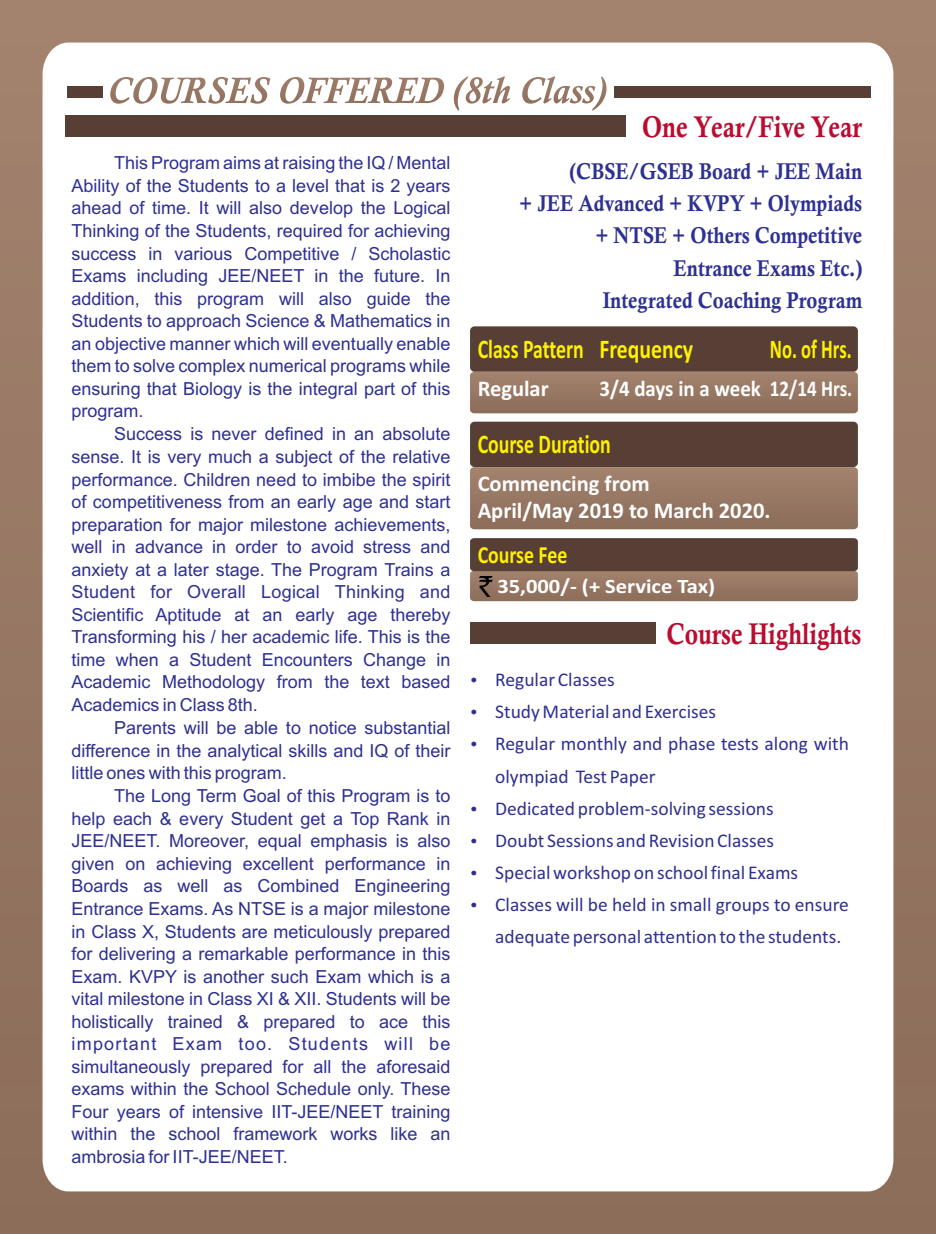
<style>
.page{position:relative;width:936px;height:1234px;background:#fff}
.page>*{position:absolute;margin:0;border:0;box-sizing:border-box;transform-origin:0 0}
.t1{font:700 30px "Calisto";color:#ba0c30;scale:.82 1}
.t2{font:700 30px "Calisto";color:#ba0c30;scale:.81 1}
.t3{font:700 27px "Calibri";color:#fff101;scale:.73 1}
.t4{font:700 27px "Calibri";color:#fff101;scale:.69 1}
.t5{font:700 24.6px "Calibri";color:#fff101;scale:.8 1}
.t6{font:700 22.95px/32.1px "Calisto";color:#2e3092;text-align:right;scale:.86 1}
.t7{font:700 22.5px/27.5px "Calibri";color:#fff}
.t8{font:700 22.5px "Calibri";color:#fff;scale:.93 1}
.t9{font:700 20.55px "Calibri";color:#fff;scale:1.09 1}
.t10{font:19.5px/32.1px "Calibri";color:#2e3092}
.t11{font:18px/22.5px "Arial";color:#2e3092;text-align:justify}
</style>
<div class="page">
<div style="left:0;top:0;width:935px;height:1233px;background:#987864"></div>
<div style="left:43px;top:43px;width:850px;height:1148px;background:#fff"></div>
<svg style="left:110px;top:75px;width:498px;height:36px"></svg>
<div style="left:613px;top:86px;width:257px;height:12px;background:#573f35"></div>
<div style="left:67px;top:86px;width:36px;height:12px;background:#573f35"></div>
<div style="left:66px;top:115px;width:560px;height:21px;background:#573f35"></div>
<div style="left:470px;top:326px;width:387px;height:46px;background:#573f35;border-radius:5px"></div>
<svg style="left:470px;top:372px;width:387px;height:41px"></svg>
<div style="left:470px;top:421px;width:387px;height:46px;background:#573f35;border-radius:5px"></div>
<svg style="left:470px;top:467px;width:387px;height:62px"></svg>
<div style="left:470px;top:622px;width:185px;height:21px;background:#573f35"></div>
<svg style="left:470px;top:538px;width:387px;height:63px"></svg>
<img style="left:479px;top:577px;width:13px;height:19px">
<svg style="left:471px;top:677px;width:5px;height:5px"></svg>
<svg style="left:471px;top:709px;width:5px;height:5px"></svg>
<svg style="left:471px;top:741px;width:5px;height:5px"></svg>
<svg style="left:471px;top:806px;width:5px;height:4px"></svg>
<svg style="left:471px;top:838px;width:5px;height:5px"></svg>
<svg style="left:471px;top:870px;width:5px;height:5px"></svg>
<svg style="left:471px;top:902px;width:5px;height:5px"></svg>
<p class="t11" style="left:72px;top:153px;width:380px;text-indent:43px">This Program aims at raising the IQ / Mental Ability of the Students to a level that is 2 years ahead of time. It will also develop the Logical Thinking of the Students, required for achieving success in various Competitive / Scholastic Exams including JEE/NEET in the future. In addition, this program will also guide the Students to approach Science &amp; Mathematics in an objective manner which will eventually enable them to solve complex numerical programs while ensuring that Biology is the integral part of this program.</p>
<p class="t11" style="left:72px;top:424px;width:380px;text-indent:43px">Success is never defined in an absolute sense. It is very much a subject of the relative performance. Children need to imbibe the spirit of competitiveness from an early age and start preparation for major milestone achievements, well in advance in order to avoid stress and anxiety at a later stage. The Program Trains a Student for Overall Logical Thinking and Scientific Aptitude at an early age thereby Transforming his / her academic life. This is the time when a Student Encounters Change in Academic Methodology from the text based Academics in Class 8th.</p>
<p class="t11" style="left:72px;top:718px;width:380px;text-indent:43px">Parents will be able to notice substantial difference in the analytical skills and IQ of their little ones with this program.</p>
<p class="t11" style="left:72px;top:786px;width:380px;text-indent:43px">The Long Term Goal of this Program is to help each &amp; every Student get a Top Rank in JEE/NEET. Moreover, equal emphasis is also given on achieving excellent performance in Boards as well as Combined Engineering Entrance Exams. As NTSE is a major milestone in Class X, Students are meticulously prepared for delivering a remarkable performance in this Exam. KVPY is another such Exam which is a vital milestone in Class XI &amp; XII. Students will be holistically trained &amp; prepared to ace this important Exam too. Students will be simultaneously prepared for all the aforesaid exams within the School Schedule only. These Four years of intensive IIT-JEE/NEET training within the school framework works like an ambrosia for IIT-JEE/NEET.</p>
<h1 class="t1" style="left:642px;top:116px;width:270px">One Year/Five Year</h1>
<p class="t6" style="left:519px;top:157px;width:400px">(CBSE/GSEB Board + JEE Main<br>+ JEE Advanced + KVPY + Olympiads + NTSE + Others Competitive<br>Entrance Exams Etc.)<br>Integrated Coaching Program</p>
<h2 class="t3" style="left:477px;top:338px;width:297px">Class Pattern Frequency</h2>
<h2 class="t4" style="left:769px;top:338px;width:120px">No. of Hrs.</h2>
<p class="t7" style="left:477px;top:376px;width:73px">Regular</p>
<p class="t8" style="left:599px;top:379px;width:273px">3/4 days in a week 12/14 Hrs.</p>
<h2 class="t3" style="left:477px;top:433px;width:184px">Course Duration</h2>
<p class="t7" style="left:477px;top:471px;width:294px">Commencing from<br>April/May 2019 to March 2020.</p>
<h3 class="t5" style="left:477px;top:544px;width:114px">Course Fee</h3>
<p class="t9" style="left:497px;top:577px;width:201px">35,000/- (+ Service Tax)</p>
<h1 class="t2" style="left:666px;top:623px;width:242px">Course Highlights</h1>
<p class="t10" style="left:495px;top:665px;width:355px">Regular Classes<br>Study Material and Exercises<br>Regular monthly and phase tests along with olympiad Test Paper<br>Dedicated problem-solving sessions<br>Doubt Sessions and Revision Classes<br>Special workshop on school final Exams Classes will be held in small groups to ensure adequate personal attention to the students.</p>
</div>
